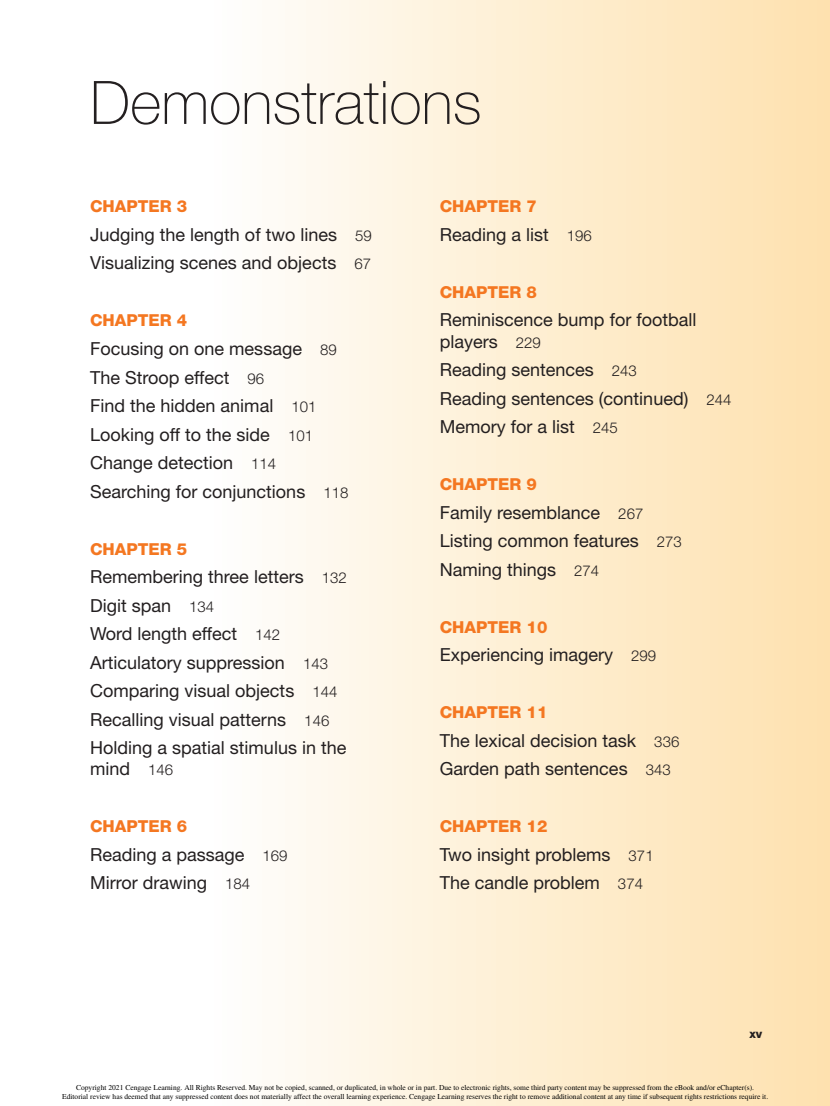
<style>
.page{position:relative;width:830px;height:1106px;background:#fff}
.page>*{position:absolute;margin:0;border:0;box-sizing:border-box;transform-origin:0 0}
.t1{font:100 60px "Helvetica Neue LT Std";color:#231f20}
.t2{font:18px/28.5px "Helvetica Neue LT Std";color:#231f20}
.t3{font:800 16.5px "Helvetica Neue LT Std";color:#f47721}
.t4{font:800 12px "Helvetica Neue LT Std";color:#231f20}
.t5{font:7.5px/9.6px "Times";color:#000;text-align:center}
.s1{font-weight:300;font-size:15px}
</style>
<div class="page">
<div style="left:208px;top:0;width:621px;height:1106px;background:linear-gradient(to right,#fefefd,#fee1ae)"></div>
<p class="t1" style="left:90px;top:68px;width:393px">Demonstrations</p>
<p class="t3" style="left:90px;top:197px;width:99px">CHAPTER 3</p>
<p class="t2" style="left:90px;top:220px;width:283px">Judging the length of two lines <span class="s1">59<br></span>Visualizing scenes and objects <span class="s1">67</span></p>
<p class="t3" style="left:90px;top:311px;width:99px">CHAPTER 4</p>
<p class="t2" style="left:90px;top:334px;width:260px">Focusing on one message <span class="s1">89<br></span>The Stroop effect <span class="s1">96<br></span>Find the hidden animal <span class="s1">101<br></span>Looking off to the side <span class="s1">101<br></span>Change detection <span class="s1">114<br></span>Searching for conjunctions <span class="s1">118</span></p>
<p class="t3" style="left:90px;top:539px;width:99px">CHAPTER 5</p>
<p class="t2" style="left:90px;top:562px;width:258px">Remembering three letters <span class="s1">132<br></span>Digit span <span class="s1">134<br></span>Word length effect <span class="s1">142<br></span>Articulatory suppression <span class="s1">143<br></span>Comparing visual objects <span class="s1">144<br></span>Recalling visual patterns <span class="s1">146<br></span>Holding a spatial stimulus in the</p>
<p class="t2" style="left:90px;top:754px;width:85px">mind <span class="s1">146</span></p>
<p class="t3" style="left:90px;top:816px;width:99px">CHAPTER 6</p>
<p class="t2" style="left:90px;top:839px;width:199px">Reading a passage <span class="s1">169<br></span>Mirror drawing <span class="s1">184</span></p>
<p class="t3" style="left:439px;top:197px;width:99px">CHAPTER 7</p>
<p class="t2" style="left:439px;top:220px;width:154px">Reading a list <span class="s1">196</span></p>
<p class="t3" style="left:439px;top:282px;width:99px">CHAPTER 8</p>
<p class="t2" style="left:439px;top:309px;width:258px;line-height:21px">Reminiscence bump for football players <span class="s1">229</span></p>
<p class="t2" style="left:439px;top:355px;width:293px">Reading sentences <span class="s1">243<br></span>Reading sentences (continued) <span class="s1">244<br></span>Memory for a list <span class="s1">245</span></p>
<p class="t3" style="left:439px;top:474px;width:99px">CHAPTER 9</p>
<p class="t2" style="left:439px;top:497px;width:243px">Family resemblance <span class="s1">267<br></span>Listing common features <span class="s1">273<br></span>Naming things <span class="s1">274</span></p>
<p class="t3" style="left:439px;top:617px;width:109px">CHAPTER 10</p>
<p class="t2" style="left:439px;top:640px;width:218px">Experiencing imagery <span class="s1">299</span></p>
<p class="t3" style="left:439px;top:702px;width:109px">CHAPTER 11</p>
<p class="t2" style="left:439px;top:725px;width:241px">The lexical decision task <span class="s1">336<br></span>Garden path sentences <span class="s1">343</span></p>
<p class="t3" style="left:439px;top:816px;width:109px">CHAPTER 12</p>
<p class="t2" style="left:439px;top:839px;width:215px">Two insight problems <span class="s1">371<br></span>The candle problem <span class="s1">374</span></p>
<p class="t4" style="left:749px;top:1027px;width:14px">xv</p>
<p class="t5" style="left:62px;top:1082px;width:707px">Copyright 2021 Cengage Learning. All Rights Reserved. May not be copied, scanned, or duplicated, in whole or in part. Due to electronic rights, some third party content may be suppressed from the eBook and/or eChapter(s).<br>Editorial review has deemed that any suppressed content does not materially affect the overall learning experience. Cengage Learning reserves the right to remove additional content at any time if subsequent rights restrictions require it.</p>
</div>
